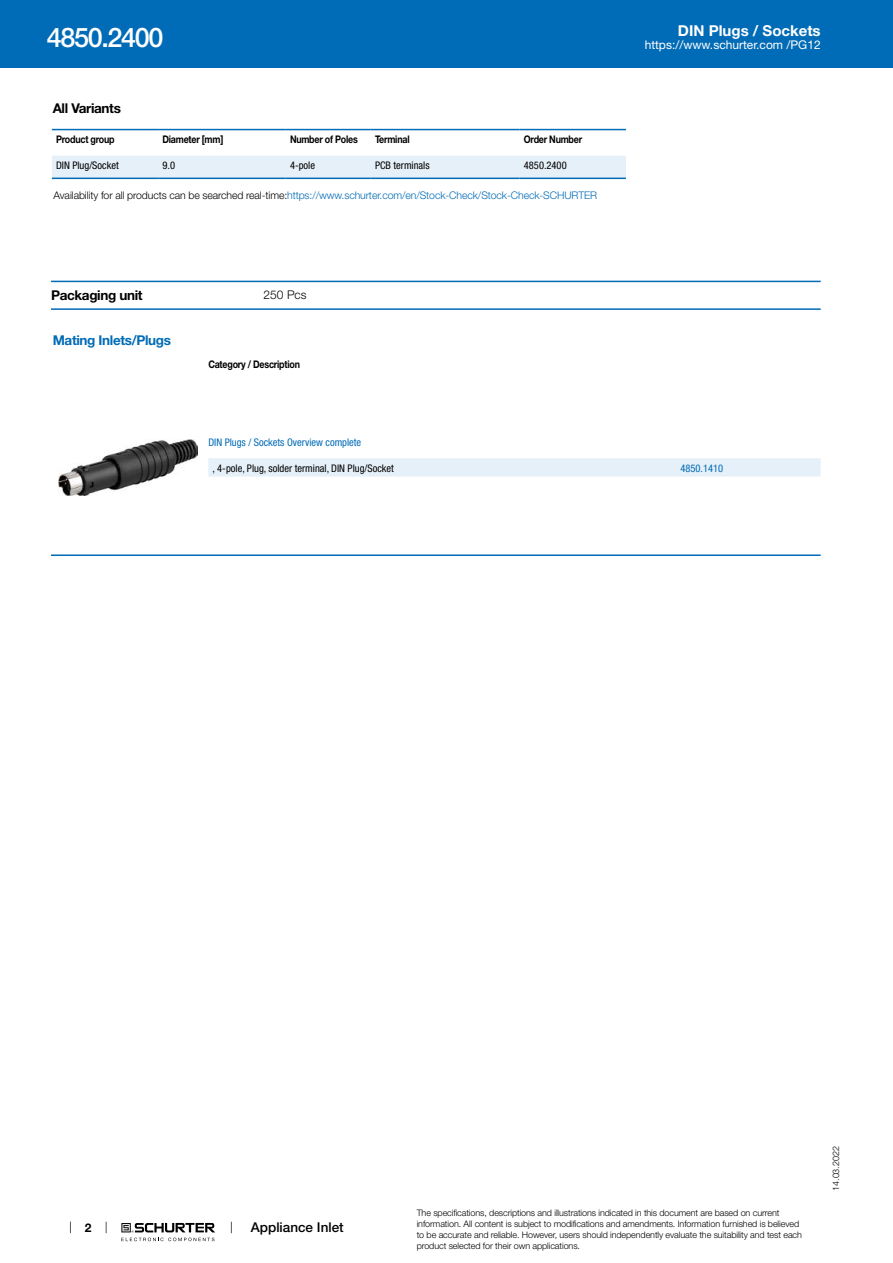
<style>
.page{position:relative;width:893px;height:1263px;background:#fff}
.page>*{position:absolute;margin:0;border:0;box-sizing:border-box;transform-origin:0 0}
.t1{font:500 27px "Helvetica Neue LT";letter-spacing:-.05em;color:#fff}
.t2{font:700 15px "Helvetica Neue LT";color:#fff}
.t3{font:700 13.5px "Helvetica Neue LT";letter-spacing:-.025em;color:#000}
.t4{font:700 13.5px "Helvetica Neue LT";letter-spacing:-.025em;color:#006bb6}
.t5{font:500 13.5px "Helvetica Neue LT";color:#000}
.t6{font:12px "Helvetica Neue LT";color:#fff}
.t7{font:300 12px "Helvetica Neue LT";color:#000}
.t8{font:700 12px "Helvetica Neue LT";color:#000}
.t9{font:300 10.5px "Helvetica Neue LT";letter-spacing:-.01em;color:#006bb6}
.t10{font:condensed 10.5px "Helvetica Neue LT";color:#000}
.t11{font:700 10.5px "Helvetica Neue LT";letter-spacing:-.025em;color:#000;scale:.85 1}
.t12{font:condensed 10.5px "Helvetica Neue LT";color:#006bb6}
.t13{font:300 9px/10.8px "Helvetica Neue LT";letter-spacing:-.01em;color:#000}
.s1{color:#000}
</style>
<div class="page">
<svg style="left:70px;top:1221px;width:1px;height:12px"></svg>
<svg style="left:121px;top:1223px;width:94px;height:18px"></svg>
<div style="left:0;top:0;width:893px;height:68px;background:#006bb6"></div>
<svg style="left:52px;top:130px;width:574px;height:50px"></svg>
<hr style="left:52px;top:129px;width:106px;height:1px;background:#006bb6">
<hr style="left:158px;top:129px;width:128px;height:1px;background:#006bb6">
<hr style="left:286px;top:129px;width:85px;height:1px;background:#006bb6">
<hr style="left:371px;top:129px;width:149px;height:1px;background:#006bb6">
<hr style="left:520px;top:129px;width:106px;height:1px;background:#006bb6">
<hr style="left:52px;top:178px;width:106px;height:1px;background:#006bb6">
<hr style="left:158px;top:178px;width:128px;height:1px;background:#006bb6">
<hr style="left:286px;top:178px;width:85px;height:1px;background:#006bb6">
<hr style="left:371px;top:178px;width:149px;height:1px;background:#006bb6">
<hr style="left:520px;top:178px;width:106px;height:1px;background:#006bb6">
<hr style="left:51px;top:281px;width:770px;height:1px;background:#006bb6">
<hr style="left:51px;top:308px;width:770px;height:2px;background:#006bb6">
<img style="left:58px;top:440px;width:139px;height:55px">
<div style="left:208px;top:458px;width:613px;height:19px;background:#e6f0f8"></div>
<hr style="left:51px;top:554px;width:770px;height:2px;background:#006bb6">
<h1 class="t1" style="left:47px;top:21px;width:118px">4850.2400</h1>
<h3 class="t3" style="left:53px;top:99px;width:70px">All Variants</h3>
<p class="t11" style="left:56px;top:133px;width:70px">Product group</p>
<p class="t11" style="left:162px;top:133px;width:73px">Diameter [mm]</p>
<p class="t11" style="left:290px;top:133px;width:81px">Number of Poles</p>
<p class="t11" style="left:375px;top:133px;width:42px">Terminal</p>
<p class="t11" style="left:524px;top:133px;width:70px">Order Number</p>
<p class="t10" style="left:56px;top:159px;width:64px">DIN Plug/Socket</p>
<p class="t10" style="left:162px;top:159px;width:14px">9.0</p>
<p class="t10" style="left:290px;top:159px;width:27px">4-pole</p>
<p class="t10" style="left:375px;top:159px;width:56px">PCB terminals</p>
<p class="t10" style="left:524px;top:159px;width:44px">4850.2400</p>
<p class="t9" style="left:54px;top:189px;width:545px"><span class="s1">Availability for all products can be searched real-time:</span>https://www.schurter.com/en/Stock-Check/Stock-Check-SCHURTER</p>
<h3 class="t3" style="left:51px;top:287px;width:93px">Packaging unit</h3>
<h3 class="t7" style="left:264px;top:287px;width:44px">250 Pcs</h3>
<h3 class="t4" style="left:53px;top:332px;width:120px">Mating Inlets/Plugs</h3>
<p class="t11" style="left:208px;top:358px;width:109px">Category / Description</p>
<h2 class="t2" style="left:678px;top:21px;width:144px">DIN Plugs / Sockets</h2>
<h3 class="t6" style="left:645px;top:38px;width:178px">https://www.schurter.com /PG12</h3>
<p class="t12" style="left:208px;top:436px;width:154px">DIN Plugs / Sockets Overview complete</p>
<p class="t10" style="left:213px;top:462px;width:183px">, 4-pole, Plug, solder terminal, DIN Plug/Socket</p>
<p class="t12" style="left:680px;top:462px;width:44px">4850.1410</p>
<h3 class="t8" style="left:85px;top:1220px;width:8px">2</h3>
<h3 class="t5" style="left:251px;top:1219px;width:94px">Appliance Inlet</h3>
<p class="t13" style="left:417px;top:1207px;width:387px">The specifications, descriptions and illustrations indicated in this document are based on current information. All content is subject to modifications and amendments. Information furnished is believed to be accurate and reliable. However, users should independently evaluate the suitability and test each product selected for their own applications.</p>
<p class="t13" style="left:830px;top:1191px;width:46px;rotate:-90deg">14.03.2022</p>
</div>
